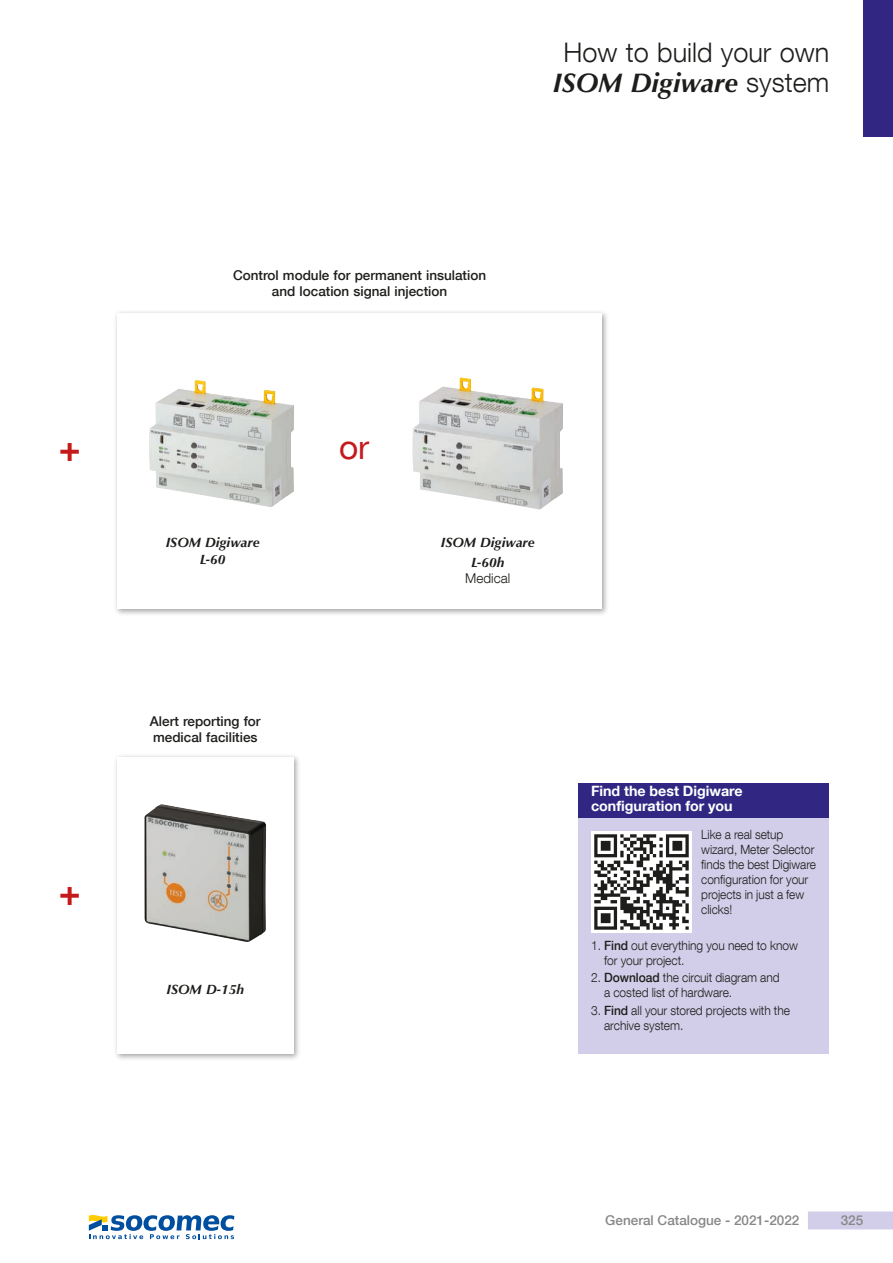
<style>
.page{position:relative;width:893px;height:1263px;background:#fff}
.page>*{position:absolute;margin:0;border:0;box-sizing:border-box;transform-origin:0 0}
.t1{font:700 36px "Helvetica Neue LT Com";color:#c51a1c}
.t2{font:33px "Helvetica Neue LT Com";color:#c51a1c}
.t3{font:italic 700 27px "Optima LT Std";color:#1d1d1b}
.t4{font:300 27px "Helvetica Neue LT Com";color:#1d1d1b}
.t5{font:700 14.25px/15px "Helvetica Neue LT Com";color:#fff}
.t6{font:500 13.5px/16.2px "Helvetica Neue LT Com";color:#1d1d1b;text-align:center}
.t7{font:italic 700 13.5px/16.5px "Optima LT Std";color:#1d1d1b;text-align:center}
.t8{font:500 13.5px "Helvetica Neue LT Com";color:#878787}
.t9{font:300 13.5px "Helvetica Neue LT Com";color:#1d1d1b}
.t10{font:300 12.75px/15px "Helvetica Neue LT Com";letter-spacing:-.005em;color:#1d1d1b;scale:.94 1}
.t11{font:300 12.75px/15px "Helvetica Neue LT Com";letter-spacing:-.005em;color:#1d1d1b;scale:.93 1}
.s1{font-family:"Helvetica Neue LT Com";font-weight:300;font-style:normal}
.s2{font-weight:500}
</style>
<div class="page">
<div style="left:113px;top:309px;width:496px;height:307px;background:#1d1d1b;opacity:.4"></div>
<div style="left:117px;top:313px;width:485px;height:296px;background:#fff"></div>
<img style="left:149px;top:380px;width:145px;height:127px">
<img style="left:412px;top:377px;width:151px;height:132px">
<div style="left:113px;top:753px;width:188px;height:308px;background:#1d1d1b;opacity:.4"></div>
<div style="left:117px;top:757px;width:176px;height:297px;background:#fff"></div>
<img style="left:144px;top:804px;width:122px;height:138px">
<div style="left:578px;top:817px;width:251px;height:237px;background:#d2cde8"></div>
<img style="left:591px;top:831px;width:101px;height:101px">
<div style="left:578px;top:783px;width:251px;height:34px;background:#312783"></div>
<div style="left:808px;top:1211px;width:85px;height:18px;background:#d2cde8"></div>
<div style="left:863px;top:0;width:30px;height:136px;background:#312783"></div>
<svg style="left:89px;top:1215px;width:145px;height:24px"></svg>
<h1 class="t1" style="left:59px;top:425px;width:23px">+</h1>
<h1 class="t1" style="left:59px;top:870px;width:23px">+</h1>
<h3 class="t4" style="left:564px;top:36px;width:267px">How to build your own</h3>
<h3 class="t3" style="left:553px;top:67px;width:278px">ISOM Digiware <span class="s1">system</span></h3>
<p class="t6" style="left:233px;top:267px;width:255px">Control module for permanent insulation and location signal injection</p>
<h2 class="t2" style="left:339px;top:427px;width:32px">or</h2>
<p class="t7" style="left:166px;top:534px;width:95px">ISOM Digiware<br>L-60</p>
<p class="t7" style="left:441px;top:533px;width:95px;line-height:19.5px">ISOM Digiware<br>L-60h</p>
<p class="t9" style="left:465px;top:570px;width:47px">Medical</p>
<p class="t6" style="left:150px;top:713px;width:112px;text-align:left">Alert reporting for medical facilities</p>
<p class="t7" style="left:167px;top:981px;width:79px">ISOM D-15h</p>
<p class="t5" style="left:591px;top:783px;width:153px">Find the best Digiware configuration for you</p>
<p class="t11" style="left:701px;top:826px;width:125px">Like a real setup wizard, Meter Selector finds the best Digiware configuration for your projects in just a few clicks!</p>
<p class="t10" style="left:604px;top:938px;width:208px;text-indent:-13px">1. <span class="s2">Find</span> out everything you need to know for your project.</p>
<p class="t10" style="left:604px;top:970px;width:188px;text-indent:-13px">2. <span class="s2">Download</span> the circuit diagram and a costed list of hardware.</p>
<p class="t10" style="left:604px;top:1002px;width:199px;text-indent:-13px">3. <span class="s2">Find</span> all your stored projects with the archive system.</p>
<p class="t8" style="left:605px;top:1212px;width:196px">General Catalogue - 2021-2022</p>
<p class="t8" style="left:841px;top:1212px;width:24px">325</p>
</div>
